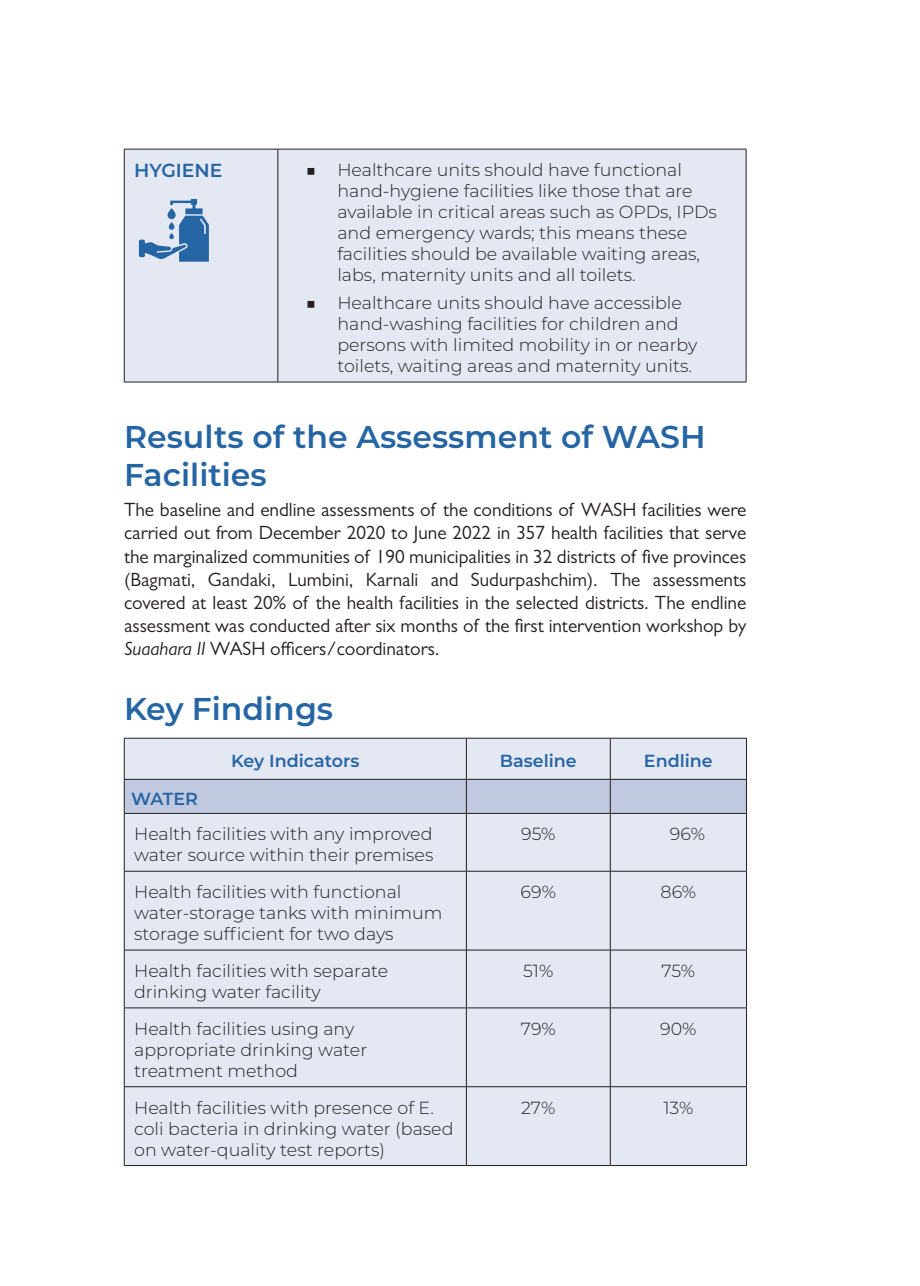
<style>
.page{position:relative;width:920px;height:1286px;background:#fff}
.page>*{position:absolute;margin:0;border:0;box-sizing:border-box;transform-origin:0 0}
._14-Sub_Heading{font:600 31.5px/37.8px "Montserrat";color:#2665a4}
.t1{font:19.25px/23.1px "Gill Sans";color:#231f20;text-align:justify}
._12-Heading{font:600 18.9px "Montserrat";color:#2665a4}
._12-Heading-2{font:300 17.5px/21px "Montserrat";color:#231f20}
._12-Heading-3{font:600 17.5px "Montserrat";color:#2665a4}
.s1{font-style:italic}
</style>
<div class="page">
<div style="left:125px;top:738px;width:621px;height:427px;background:#e4e8f3"></div>
<div style="left:125px;top:780px;width:621px;height:33px;background:#c1c9e1"></div>
<hr style="left:124px;top:738px;width:1px;height:41px;background:#231f20">
<hr style="left:124px;top:737px;width:342px;height:1px;background:#231f20">
<hr style="left:466px;top:737px;width:144px;height:1px;background:#231f20">
<hr style="left:610px;top:737px;width:137px;height:1px;background:#231f20">
<hr style="left:466px;top:738px;width:1px;height:41px;background:#231f20">
<hr style="left:610px;top:738px;width:1px;height:41px;background:#231f20">
<hr style="left:746px;top:738px;width:1px;height:41px;background:#231f20">
<hr style="left:124px;top:779px;width:1px;height:34px;background:#231f20">
<hr style="left:124px;top:779px;width:342px;height:1px;background:#231f20">
<hr style="left:466px;top:779px;width:144px;height:1px;background:#231f20">
<hr style="left:610px;top:779px;width:137px;height:1px;background:#231f20">
<hr style="left:466px;top:779px;width:1px;height:34px;background:#231f20">
<hr style="left:610px;top:779px;width:1px;height:34px;background:#231f20">
<hr style="left:746px;top:779px;width:1px;height:34px;background:#231f20">
<hr style="left:124px;top:813px;width:1px;height:57px;background:#231f20">
<hr style="left:124px;top:813px;width:342px;height:1px;background:#231f20">
<hr style="left:466px;top:813px;width:144px;height:1px;background:#231f20">
<hr style="left:610px;top:813px;width:137px;height:1px;background:#231f20">
<hr style="left:466px;top:813px;width:1px;height:57px;background:#231f20">
<hr style="left:610px;top:813px;width:1px;height:57px;background:#231f20">
<hr style="left:746px;top:813px;width:1px;height:57px;background:#231f20">
<hr style="left:124px;top:871px;width:1px;height:78px;background:#231f20">
<hr style="left:124px;top:950px;width:1px;height:57px;background:#231f20">
<hr style="left:124px;top:1007px;width:1px;height:79px;background:#231f20">
<hr style="left:124px;top:870px;width:342px;height:1px;background:#231f20">
<hr style="left:466px;top:870px;width:144px;height:1px;background:#231f20">
<hr style="left:610px;top:870px;width:137px;height:1px;background:#231f20">
<hr style="left:466px;top:871px;width:1px;height:78px;background:#231f20">
<hr style="left:610px;top:871px;width:1px;height:78px;background:#231f20">
<hr style="left:746px;top:871px;width:1px;height:78px;background:#231f20">
<hr style="left:466px;top:950px;width:1px;height:57px;background:#231f20">
<hr style="left:610px;top:950px;width:1px;height:57px;background:#231f20">
<hr style="left:746px;top:950px;width:1px;height:57px;background:#231f20">
<hr style="left:466px;top:1007px;width:1px;height:79px;background:#231f20">
<hr style="left:610px;top:1007px;width:1px;height:79px;background:#231f20">
<hr style="left:746px;top:1007px;width:1px;height:79px;background:#231f20">
<hr style="left:124px;top:949px;width:342px;height:1px;background:#231f20">
<hr style="left:466px;top:949px;width:144px;height:1px;background:#231f20">
<hr style="left:610px;top:949px;width:137px;height:1px;background:#231f20">
<hr style="left:124px;top:1007px;width:342px;height:1px;background:#231f20">
<hr style="left:466px;top:1007px;width:144px;height:1px;background:#231f20">
<hr style="left:610px;top:1007px;width:137px;height:1px;background:#231f20">
<hr style="left:124px;top:1086px;width:1px;height:79px;background:#231f20">
<hr style="left:124px;top:1086px;width:342px;height:1px;background:#231f20">
<hr style="left:466px;top:1086px;width:144px;height:1px;background:#231f20">
<hr style="left:610px;top:1086px;width:137px;height:1px;background:#231f20">
<hr style="left:466px;top:1086px;width:1px;height:79px;background:#231f20">
<hr style="left:610px;top:1086px;width:1px;height:79px;background:#231f20">
<hr style="left:746px;top:1086px;width:1px;height:79px;background:#231f20">
<hr style="left:124px;top:1165px;width:342px;height:1px;background:#231f20">
<hr style="left:466px;top:1165px;width:144px;height:1px;background:#231f20">
<hr style="left:610px;top:1165px;width:137px;height:1px;background:#231f20">
<div style="left:125px;top:150px;width:621px;height:232px;background:#e4e8f3"></div>
<hr style="left:124px;top:149px;width:1px;height:233px;background:#231f20">
<hr style="left:277px;top:149px;width:1px;height:233px;background:#231f20">
<hr style="left:746px;top:149px;width:1px;height:233px;background:#231f20">
<hr style="left:124px;top:149px;width:154px;height:1px;background:#231f20">
<hr style="left:278px;top:149px;width:468px;height:1px;background:#231f20">
<hr style="left:124px;top:382px;width:154px;height:1px;background:#231f20">
<hr style="left:278px;top:382px;width:468px;height:1px;background:#231f20">
<svg style="left:139px;top:199px;width:70px;height:63px;background:#8daccf"></svg>
<p class="_12-Heading" style="left:134px;top:157px;width:90px">HYGIENE</p>
<p class="_12-Heading-2" style="left:337px;top:159px;width:381px;text-indent:-32px">■ Healthcare units should have functional hand-hygiene facilities like those that are available in critical areas such as OPDs, IPDs and emergency wards; this means these facilities should be available waiting areas, labs, maternity units and all toilets.</p>
<p class="_12-Heading-2" style="left:337px;top:292px;width:361px;text-indent:-32px">■ Healthcare units should have accessible hand-washing facilities for children and persons with limited mobility in or nearby toilets, waiting areas and maternity units.</p>
<p class="_14-Sub_Heading" style="left:124px;top:416px;width:583px">Results of the Assessment of WASH<br>Facilities</p>
<p class="t1" style="left:124px;top:498px;width:624px">The baseline and endline assessments of the conditions of WASH facilities were carried out from December 2020 to June 2022 in 357 health facilities that serve the marginalized communities of 190 municipalities in 32 districts of five provinces (Bagmati, Gandaki, Lumbini, Karnali and Sudurpashchim). The assessments covered at least 20% of the health facilities in the selected districts. The endline assessment was conducted after six months of the first intervention workshop by <span class="s1">Suaahara II</span> WASH officers/coordinators.</p>
<p class="_14-Sub_Heading" style="left:124px;top:689px;width:211px">Key Findings</p>
<p class="_12-Heading-3" style="left:231px;top:748px;width:130px">Key Indicators</p>
<p class="_12-Heading-3" style="left:500px;top:748px;width:78px">Baseline</p>
<p class="_12-Heading-3" style="left:644px;top:748px;width:70px">Endline</p>
<p class="_12-Heading-3" style="left:131px;top:786px;width:68px">WATER</p>
<p class="_12-Heading-2" style="left:134px;top:823px;width:301px">Health facilities with any improved water source within their premises</p>
<p class="_12-Heading-2" style="left:521px;top:823px;width:36px">95%</p>
<p class="_12-Heading-2" style="left:670px;top:823px;width:37px">96%</p>
<p class="_12-Heading-2" style="left:134px;top:880px;width:310px">Health facilities with functional water-storage tanks with minimum storage sufficient for two days</p>
<p class="_12-Heading-2" style="left:521px;top:880px;width:37px">69%</p>
<p class="_12-Heading-2" style="left:660px;top:880px;width:37px">86%</p>
<p class="_12-Heading-2" style="left:134px;top:959px;width:256px">Health facilities with separate drinking water facility</p>
<p class="_12-Heading-2" style="left:523px;top:959px;width:32px">51%</p>
<p class="_12-Heading-2" style="left:661px;top:959px;width:35px">75%</p>
<p class="_12-Heading-2" style="left:134px;top:1017px;width:235px">Health facilities using any appropriate drinking water treatment method</p>
<p class="_12-Heading-2" style="left:521px;top:1017px;width:36px">79%</p>
<p class="_12-Heading-2" style="left:660px;top:1017px;width:38px">90%</p>
<p class="_12-Heading-2" style="left:134px;top:1096px;width:321px">Health facilities with presence of E. coli bacteria in drinking water (based on water-quality test reports)</p>
<p class="_12-Heading-2" style="left:521px;top:1096px;width:36px">27%</p>
<p class="_12-Heading-2" style="left:663px;top:1096px;width:32px">13%</p>
</div>
